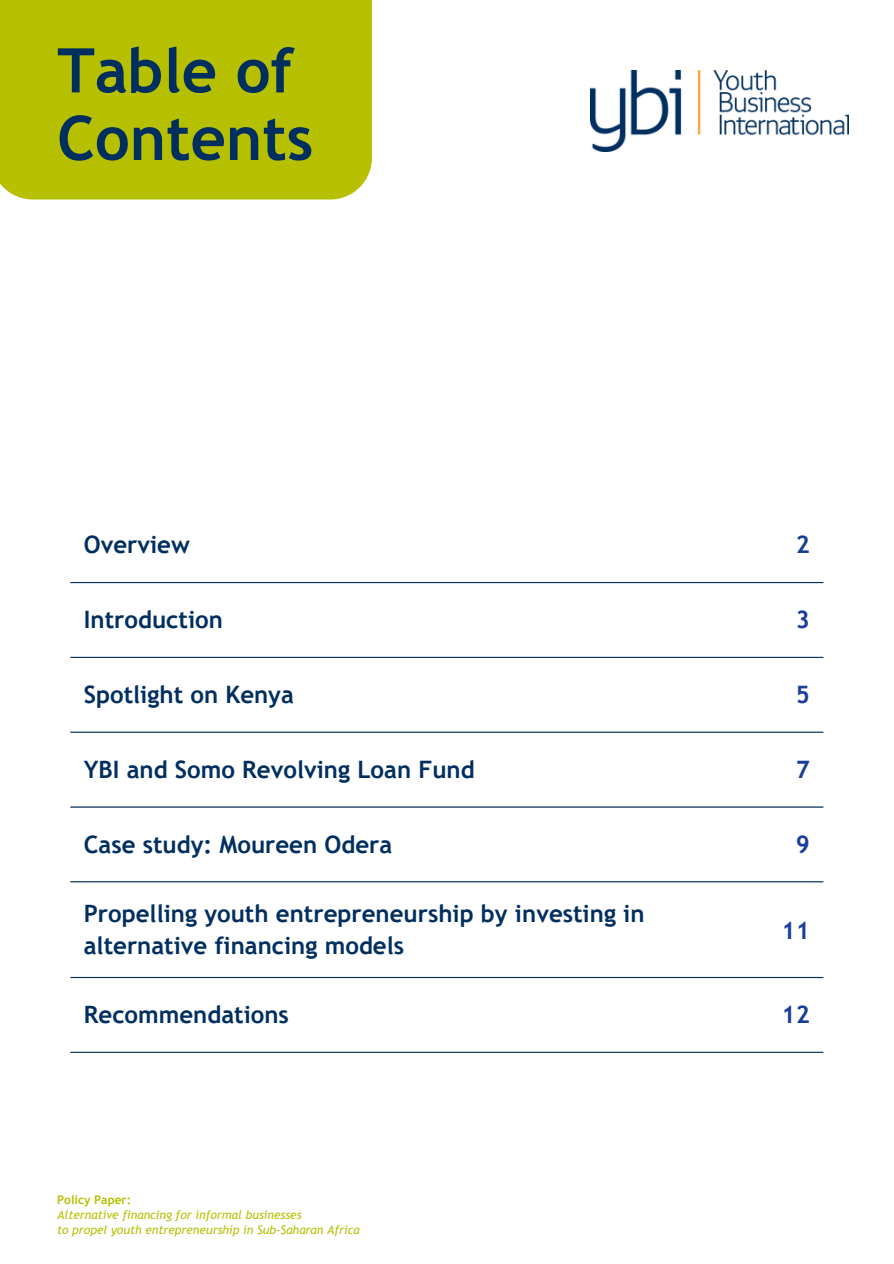
<style>
.page{position:relative;width:894px;height:1264px;background:#fff}
.page>*{position:absolute;margin:0;border:0;box-sizing:border-box;transform-origin:0 0}
.t1{font:700 61.5px/67.5px "Trebuchet MS";color:#002f5f}
.t2{font:700 24px/32.7px "Trebuchet MS";color:#002f5f}
.t3{font:700 24px "Trebuchet MS";color:#1b3e99}
.t4{font:italic 12px "Trebuchet MS";color:#b6bf00}
.t5{font:700 12px "Trebuchet MS";color:#b6bf00}
</style>
<div class="page">
<hr style="left:70px;top:582px;width:753px;height:1px;background:#002f5f">
<hr style="left:70px;top:657px;width:753px;height:1px;background:#002f5f">
<hr style="left:70px;top:731px;width:753px;height:1px;background:#002f5f">
<hr style="left:70px;top:806px;width:753px;height:1px;background:#002f5f">
<hr style="left:70px;top:881px;width:753px;height:1px;background:#002f5f">
<hr style="left:70px;top:976px;width:753px;height:2px;background:#002f5f">
<hr style="left:70px;top:1051px;width:753px;height:1px;background:#002f5f">
<div style="left:0;top:0;width:372px;height:199px;background:#b6bf00"></div>
<img style="left:590px;top:71px;width:258px;height:81px">
<p class="t1" style="left:57px;top:37px;width:257px">Table of<br>Contents</p>
<h1 class="t2" style="left:84px;top:528px;width:107px">Overview</h1>
<p class="t3" style="left:795px;top:530px;width:16px">2</p>
<p class="t2" style="left:84px;top:603px;width:140px">Introduction</p>
<p class="t3" style="left:795px;top:605px;width:16px">3</p>
<p class="t2" style="left:84px;top:678px;width:211px">Spotlight on Kenya</p>
<p class="t3" style="left:795px;top:680px;width:16px">5</p>
<p class="t2" style="left:84px;top:752px;width:392px">YBI and Somo Revolving Loan Fund</p>
<p class="t3" style="left:795px;top:755px;width:16px">7</p>
<p class="t2" style="left:84px;top:827px;width:310px">Case study: Moureen Odera</p>
<p class="t3" style="left:795px;top:830px;width:16px">9</p>
<p class="t2" style="left:84px;top:896px;width:562px">Propelling youth entrepreneurship by investing in alternative financing models</p>
<p class="t3" style="left:781px;top:916px;width:30px">11</p>
<p class="t2" style="left:84px;top:998px;width:206px">Recommendations</p>
<p class="t3" style="left:781px;top:1000px;width:30px">12</p>
<p class="t5" style="left:57px;top:1192px;width:75px">Policy Paper:</p>
<p class="t4" style="left:57px;top:1207px;width:246px">Alternative financing for informal businesses</p>
<p class="t4" style="left:57px;top:1222px;width:304px">to propel youth entrepreneurship in Sub-Saharan Africa</p>
</div>
